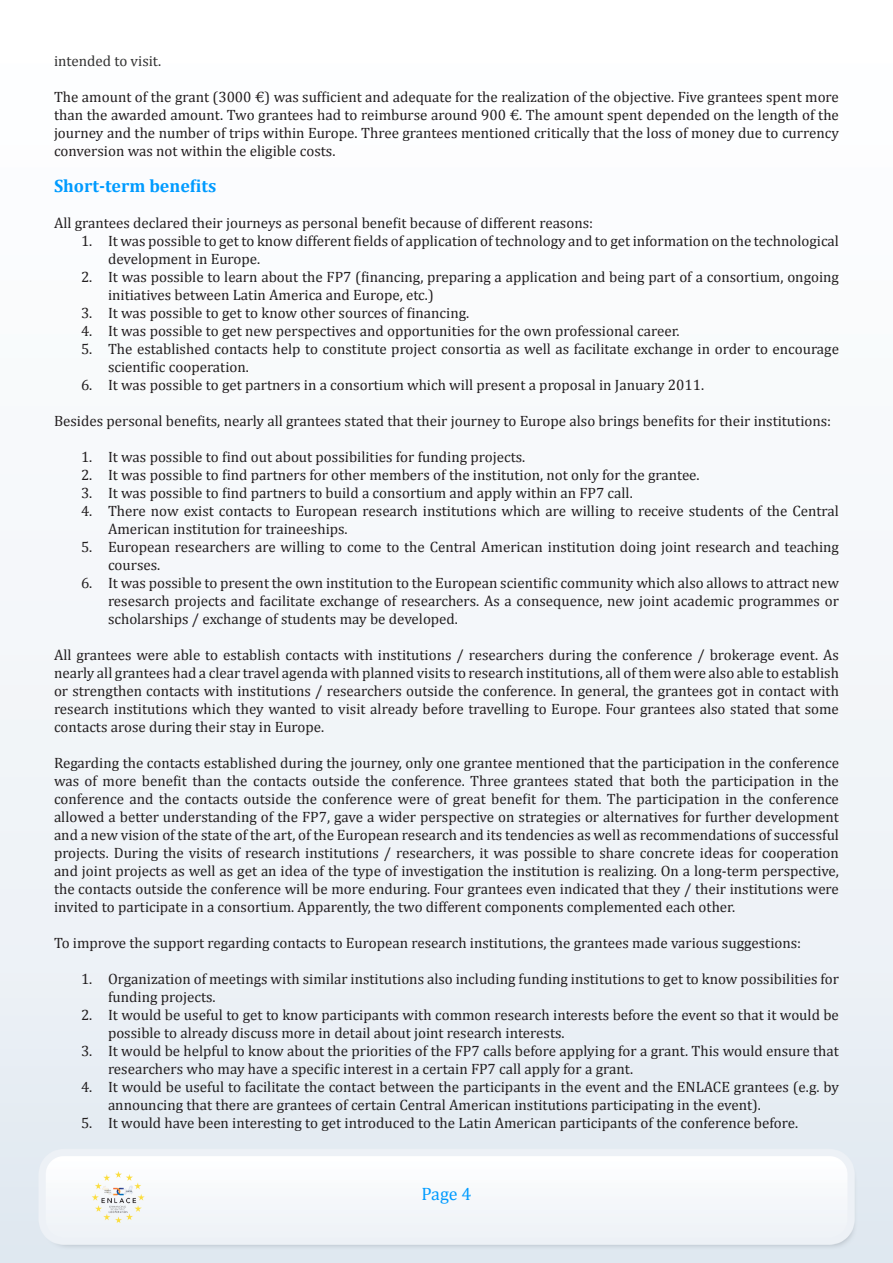
<style>
.page{position:relative;width:893px;height:1263px;background:#fff}
.page>*{position:absolute;margin:0;border:0;box-sizing:border-box;transform-origin:0 0}
.t1{font:700 18px "Cambria";color:#009bff}
.t2{font:18px "Cambria";color:#009bff}
.t3{font:15px/18px "Cambria";color:#231f20}
.Stile_di_paragrafo_4{font:15px "Cambria";color:#333}
</style>
<div class="page">
<img style="left:77px;top:1170px;width:83px;height:65px">
<p class="Stile_di_paragrafo_4" style="left:54px;top:52px;width:109px">intended to visit.</p>
<p class="t3" style="left:54px;top:87px;width:786px;text-align:justify">The amount of the grant (3000 €) was sufficient and adequate for the realization of the objective. Five grantees spent more than the awarded amount. Two grantees had to reimburse around 900 €. The amount spent depended on the length of the journey and the number of trips within Europe. Three grantees mentioned critically that the loss of money due to currency conversion was not within the eligible costs.</p>
<p class="t1" style="left:54px;top:175px;width:164px">Short-term benefits</p>
<p class="t3" style="left:54px;top:213px;width:541px">All grantees declared their journeys as personal benefit because of different reasons:</p>
<p class="t3" style="left:108px;top:231px;width:732px;text-indent:-27px">1. It was possible to get to know different fields of application of technology and to get information on the technological development in Europe.</p>
<p class="t3" style="left:108px;top:267px;width:732px;text-indent:-27px">2. It was possible to learn about the FP7 (financing, preparing a application and being part of a consortium, ongoing initiatives between Latin America and Europe, etc.)</p>
<p class="t3" style="left:81px;top:303px;width:390px">3. It was possible to get to know other sources of financing.</p>
<p class="t3" style="left:81px;top:321px;width:600px">4. It was possible to get new perspectives and opportunities for the own professional career.</p>
<p class="t3" style="left:108px;top:339px;width:732px;text-indent:-27px">5. The established contacts help to constitute project consortia as well as facilitate exchange in order to encourage scientific cooperation.</p>
<p class="t3" style="left:81px;top:375px;width:625px">6. It was possible to get partners in a consortium which will present a proposal in January 2011.</p>
<p class="t3" style="left:54px;top:411px;width:779px">Besides personal benefits, nearly all grantees stated that their journey to Europe also brings benefits for their institutions:</p>
<p class="t3" style="left:81px;top:447px;width:446px">1. It was possible to find out about possibilities for funding projects.</p>
<p class="t3" style="left:81px;top:465px;width:620px">2. It was possible to find partners for other members of the institution, not only for the grantee.</p>
<p class="t3" style="left:81px;top:483px;width:553px">3. It was possible to find partners to build a consortium and apply within an FP7 call.</p>
<p class="t3" style="left:108px;top:501px;width:732px;text-indent:-27px">4. There now exist contacts to European research institutions which are willing to receive students of the Central<br>American institution for traineeships.</p>
<p class="t3" style="left:108px;top:537px;width:732px;text-indent:-27px">5. European researchers are willing to come to the Central American institution doing joint research and teaching courses.</p>
<p class="t3" style="left:108px;top:573px;width:732px;text-align:justify;text-indent:-27px">6. It was possible to present the own institution to the European scientific community which also allows to attract new resesarch projects and facilitate exchange of researchers. As a consequence, new joint academic programmes or scholarships / exchange of students may be developed.</p>
<p class="t3" style="left:54px;top:645px;width:786px;text-align:justify">All grantees were able to establish contacts with institutions / researchers during the conference / brokerage event. As nearly all grantees had a clear travel agenda with planned visits to research institutions, all of them were also able to establish or strengthen contacts with institutions / researchers outside the conference. In general, the grantees got in contact with research institutions which they wanted to visit already before travelling to Europe. Four grantees also stated that some contacts arose during their stay in Europe.</p>
<p class="t3" style="left:54px;top:753px;width:786px;text-align:justify">Regarding the contacts established during the journey, only one grantee mentioned that the participation in the conference was of more benefit than the contacts outside the conference. Three grantees stated that both the participation in the conference and the contacts outside the conference were of great benefit for them. The participation in the conference allowed a better understanding of the FP7, gave a wider perspective on strategies or alternatives for further development and a new vision of the state of the art, of the European research and its tendencies as well as recommendations of successful projects. During the visits of research institutions / researchers, it was possible to share concrete ideas for cooperation and joint projects as well as get an idea of the type of investigation the institution is realizing. On a long-term perspective, the contacts outside the conference will be more enduring. Four grantees even indicated that they / their institutions were invited to participate in a consortium. Apparently, the two different components complemented each other.</p>
<p class="t3" style="left:54px;top:933px;width:749px">To improve the support regarding contacts to European research institutions, the grantees made various suggestions:</p>
<p class="t3" style="left:108px;top:969px;width:732px;text-indent:-27px">1. Organization of meetings with similar institutions also including funding institutions to get to know possibilities for funding projects.</p>
<p class="t3" style="left:108px;top:1005px;width:732px;text-indent:-27px">2. It would be useful to get to know participants with common research interests before the event so that it would be possible to already discuss more in detail about joint research interests.</p>
<p class="t3" style="left:108px;top:1041px;width:732px;text-indent:-27px">3. It would be helpful to know about the priorities of the FP7 calls before applying for a grant. This would ensure that researchers who may have a specific interest in a certain FP7 call apply for a grant.</p>
<p class="t3" style="left:108px;top:1077px;width:732px;text-indent:-27px">4. It would be useful to facilitate the contact between the participants in the event and the ENLACE grantees (e.g. by announcing that there are grantees of certain Central American institutions participating in the event).</p>
<p class="t3" style="left:81px;top:1113px;width:719px">5. It would have been interesting to get introduced to the Latin American participants of the conference before.</p>
<p class="t2" style="left:421px;top:1184px;width:52px">Page 4</p>
</div>
